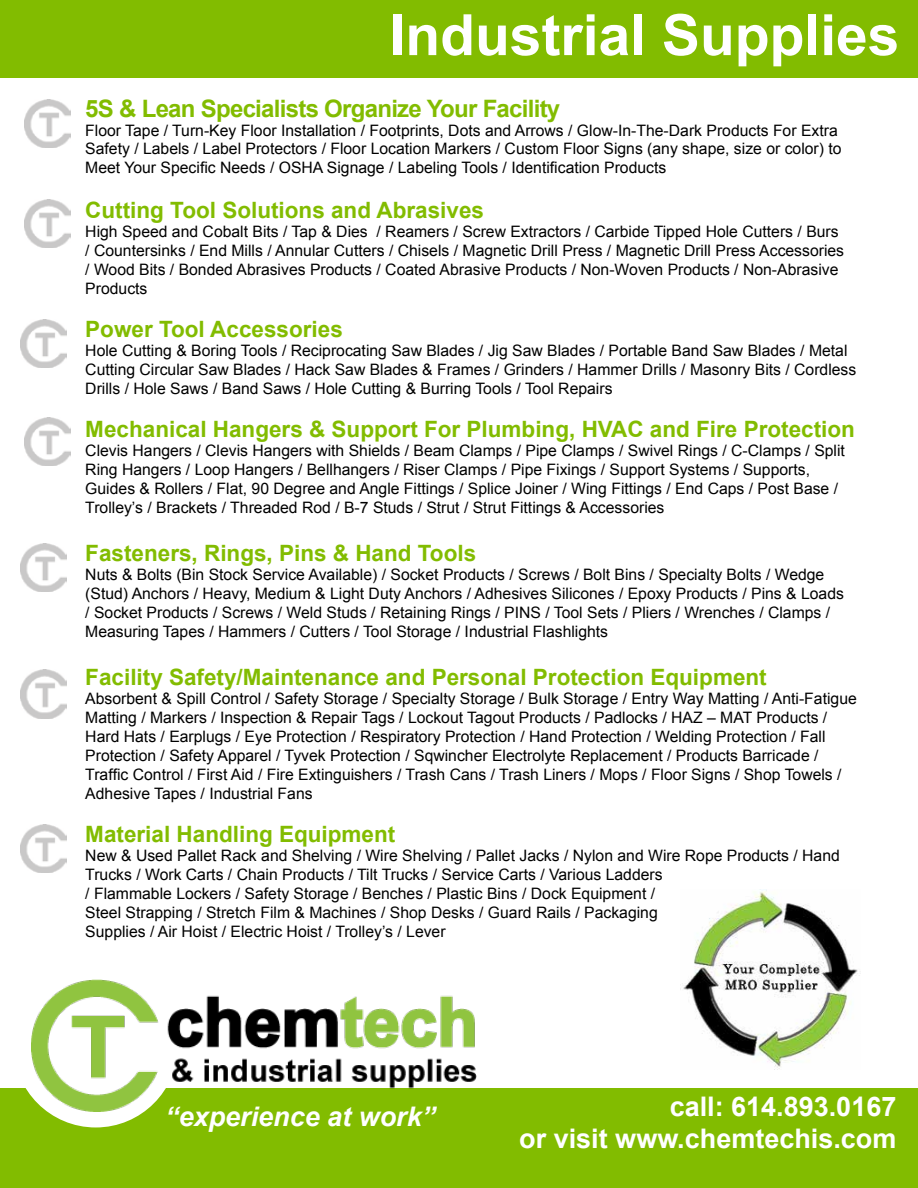
<style>
.page{position:relative;width:918px;height:1188px;background:#fff}
.page>*{position:absolute;margin:0;border:0;box-sizing:border-box;transform-origin:0 0}
.t1{font:700 57px "Arial";color:#fff}
.t2{font:700 27px/32.4px "Arial";color:#fff;text-align:right}
.t3{font:italic 700 27px "Arial";color:#fff}
.t4{font:700 24px "Arial";letter-spacing:-.03em;color:#82bc00}
.t5{font:700 22.5px "Arial";color:#82bc00}
.t6{font:15.75px/18.9px "Arial";color:#000}
</style>
<div class="page">
<div style="left:0;top:0;width:918px;height:78px;background:#82bc00"></div>
<img style="left:25px;top:99px;width:46px;height:48px">
<img style="left:25px;top:200px;width:46px;height:48px">
<img style="left:21px;top:320px;width:45px;height:48px">
<img style="left:25px;top:418px;width:46px;height:48px">
<img style="left:21px;top:544px;width:45px;height:48px">
<img style="left:21px;top:670px;width:45px;height:48px">
<img style="left:21px;top:825px;width:45px;height:48px">
<div style="left:0;top:1089px;width:918px;height:99px;background:#82bc00"></div>
<div style="left:14px;top:963px;width:164px;height:164px;background:#fff;border-radius:50%"></div>
<img style="left:31px;top:979px;width:445px;height:132px">
<img style="left:683px;top:889px;width:178px;height:180px">
<h1 class="t1" style="left:389px;top:-2px;width:511px">Industrial Supplies</h1>
<h3 class="t4" style="left:85px;top:92px;width:477px">5S &amp; Lean Specialists Organize Your Facility</h3>
<p class="t6" style="left:85px;top:121px;width:758px">Floor Tape / Turn-Key Floor Installation / Footprints, Dots and Arrows / Glow-In-The-Dark Products For Extra<br>Safety / Labels / Label Protectors / Floor Location Markers / Custom Floor Signs (any shape, size or color) to<br>Meet Your Specific Needs / OSHA Signage / Labeling Tools / Identification Products</p>
<h3 class="t5" style="left:85px;top:196px;width:400px">Cutting Tool Solutions and Abrasives</h3>
<p class="t6" style="left:85px;top:222px;width:760px">High Speed and Cobalt Bits / Tap &amp; Dies / Reamers / Screw Extractors / Carbide Tipped Hole Cutters / Burs / Countersinks / End Mills / Annular Cutters / Chisels / Magnetic Drill Press / Magnetic Drill Press Accessories / Wood Bits / Bonded Abrasives Products / Coated Abrasive Products / Non-Woven Products / Non-Abrasive Products</p>
<h3 class="t5" style="left:85px;top:314px;width:259px">Power Tool Accessories</h3>
<p class="t6" style="left:85px;top:341px;width:773px">Hole Cutting &amp; Boring Tools / Reciprocating Saw Blades / Jig Saw Blades / Portable Band Saw Blades / Metal<br>Cutting Circular Saw Blades / Hack Saw Blades &amp; Frames / Grinders / Hammer Drills / Masonry Bits / Cordless<br>Drills / Hole Saws / Band Saws / Hole Cutting &amp; Burring Tools / Tool Repairs</p>
<h3 class="t5" style="left:85px;top:414px;width:771px">Mechanical Hangers &amp; Support For Plumbing, HVAC and Fire Protection</h3>
<p class="t6" style="left:85px;top:441px;width:761px">Clevis Hangers / Clevis Hangers with Shields / Beam Clamps / Pipe Clamps / Swivel Rings / C-Clamps / Split Ring Hangers / Loop Hangers / Bellhangers / Riser Clamps / Pipe Fixings / Support Systems / Supports, Guides &amp; Rollers / Flat, 90 Degree and Angle Fittings / Splice Joiner / Wing Fittings / End Caps / Post Base / Trolley’s / Brackets / Threaded Rod / B-7 Studs / Strut / Strut Fittings &amp; Accessories</p>
<h3 class="t5" style="left:85px;top:539px;width:392px">Fasteners, Rings, Pins &amp; Hand Tools</h3>
<p class="t6" style="left:85px;top:565px;width:760px">Nuts &amp; Bolts (Bin Stock Service Available) / Socket Products / Screws / Bolt Bins / Specialty Bolts / Wedge (Stud) Anchors / Heavy, Medium &amp; Light Duty Anchors / Adhesives Silicones / Epoxy Products / Pins &amp; Loads / Socket Products / Screws / Weld Studs / Retaining Rings / PINS / Tool Sets / Pliers / Wrenches / Clamps / Measuring Tapes / Hammers / Cutters / Tool Storage / Industrial Flashlights</p>
<h3 class="t5" style="left:85px;top:663px;width:683px">Facility Safety/Maintenance and Personal Protection Equipment</h3>
<p class="t6" style="left:85px;top:690px;width:773px">Absorbent &amp; Spill Control / Safety Storage / Specialty Storage / Bulk Storage / Entry Way Matting / Anti-Fatigue Matting / Markers / Inspection &amp; Repair Tags / Lockout Tagout Products / Padlocks / HAZ – MAT Products / Hard Hats / Earplugs / Eye Protection / Respiratory Protection / Hand Protection / Welding Protection / Fall Protection / Safety Apparel / Tyvek Protection / Sqwincher Electrolyte Replacement / Products Barricade / Traffic Control / First Aid / Fire Extinguishers / Trash Cans / Trash Liners / Mops / Floor Signs / Shop Towels / Adhesive Tapes / Industrial Fans</p>
<h3 class="t5" style="left:85px;top:819px;width:312px">Material Handling Equipment</h3>
<p class="t6" style="left:85px;top:846px;width:756px">New &amp; Used Pallet Rack and Shelving / Wire Shelving / Pallet Jacks / Nylon and Wire Rope Products / Hand Trucks / Work Carts / Chain Products / Tilt Trucks / Service Carts / Various Ladders<br>/ Flammable Lockers / Safety Storage / Benches / Plastic Bins / Dock Equipment /<br>Steel Strapping / Stretch Film &amp; Machines / Shop Desks / Guard Rails / Packaging<br>Supplies / Air Hoist / Electric Hoist / Trolley’s / Lever</p>
<h2 class="t3" style="left:165px;top:1099px;width:272px">“experience at work”</h2>
<h2 class="t2" style="left:519px;top:1091px;width:379px">call: 614.893.0167<br>or visit www.chemtechis.com</h2>
</div>
